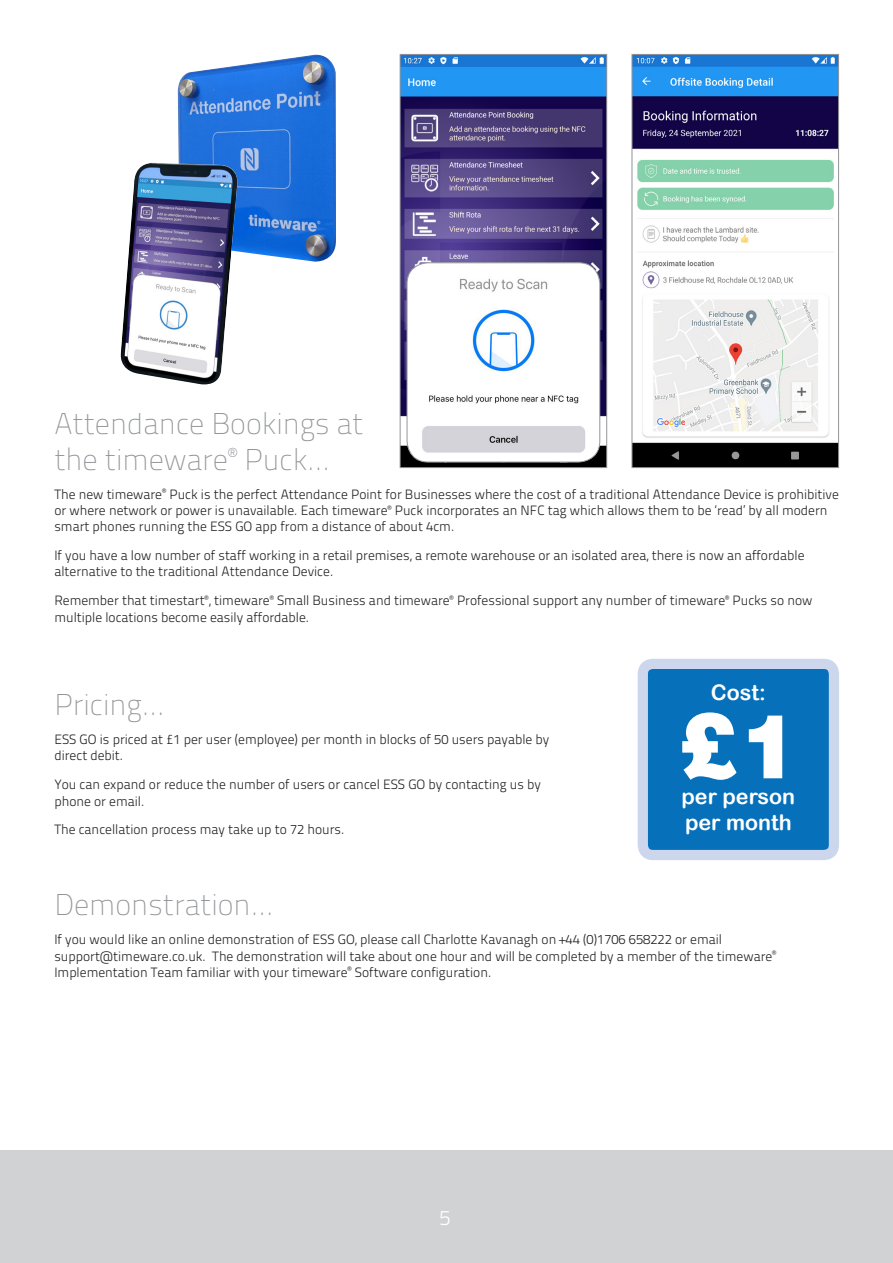
<style>
.page{position:relative;width:893px;height:1263px;background:#fff}
.page>*{position:absolute;margin:0;border:0;box-sizing:border-box;transform-origin:0 0}
.t1{font:900 90px "Helvetica Neue LT Std";color:#fff}
.t2{font:30px/36px "Titillium Text 22 L 1 wt";color:#939598}
.t3{font:21.45px "Arial Rounded MT Bold";color:#fff}
.t4{font:21px "Titillium Text 22 L 250 wt";color:#fff}
.t5{font:13.5px/16.2px "Titillium Text 22 L 250 wt";color:#231f20}
</style>
<div class="page">
<div style="left:0;top:1150px;width:893px;height:113px;background:#d1d2d4"></div>
<img style="left:178px;top:55px;width:158px;height:207px">
<img style="left:120px;top:163px;width:120px;height:222px">
<div style="left:643px;top:664px;width:191px;height:191px;background:#0671ba;border-radius:10px"></div>
<div style="left:638px;top:659px;width:201px;height:201px;border:10px solid #ccd7ed;border-radius:10px"></div>
<img style="left:634px;top:56px;width:203px;height:410px">
<div style="left:632px;top:54px;width:207px;height:414px;border:1px solid #939598"></div>
<img style="left:402px;top:56px;width:203px;height:410px">
<div style="left:400px;top:54px;width:207px;height:414px;border:1px solid #939598"></div>
<img style="left:407px;top:263px;width:193px;height:199px">
<div style="left:407px;top:262px;width:193px;height:200px;border:1px solid #939598;border-radius:21px"></div>
<p class="t2" style="left:54px;top:404px;width:310px">Attendance Bookings at the timeware<sup>®</sup> Puck…</p>
<p class="t5" style="left:54px;top:485px;width:786px">The new timeware<sup>®</sup> Puck is the perfect Attendance Point for Businesses where the cost of a traditional Attendance Device is prohibitive or where network or power is unavailable. Each timeware<sup>®</sup> Puck incorporates an NFC tag which allows them to be ‘read’ by all modern smart phones running the ESS GO app from a distance of about 4cm.</p>
<p class="t5" style="left:54px;top:547px;width:752px">If you have a low number of staff working in a retail premises, a remote warehouse or an isolated area, there is now an affordable alternative to the traditional Attendance Device.</p>
<p class="t5" style="left:54px;top:592px;width:760px">Remember that timestart<sup>®</sup>, timeware<sup>®</sup> Small Business and timeware<sup>®</sup> Professional support any number of timeware<sup>®</sup> Pucks so now multiple locations become easily affordable.</p>
<p class="t2" style="left:54px;top:685px;width:111px">Pricing…</p>
<p class="t5" style="left:54px;top:731px;width:496px">ESS GO is priced at £1 per user (employee) per month in blocks of 50 users payable by direct debit.</p>
<p class="t5" style="left:54px;top:776px;width:488px">You can expand or reduce the number of users or cancel ESS GO by contacting us by phone or email.</p>
<p class="t5" style="left:54px;top:821px;width:292px">The cancellation process may take up to 72 hours.</p>
<p class="t3" style="left:711px;top:680px;width:56px">Cost:</p>
<p class="t1" style="left:678px;top:692px;width:122px">£1</p>
<p class="t3" style="left:681px;top:784px;width:115px">per person</p>
<p class="t3" style="left:685px;top:810px;width:108px">per month</p>
<p class="t2" style="left:54px;top:885px;width:220px">Demonstration…</p>
<p class="t5" style="left:54px;top:931px;width:724px">If you would like an online demonstration of ESS GO, please call Charlotte Kavanagh on +44 (0)1706 658222 or email support@timeware.co.uk. The demonstration will take about one hour and will be completed by a member of the timeware<sup>®<br></sup>Implementation Team familiar with your timeware<sup>®</sup> Software configuration.</p>
<p class="t4" style="left:440px;top:1202px;width:13px">5</p>
</div>
